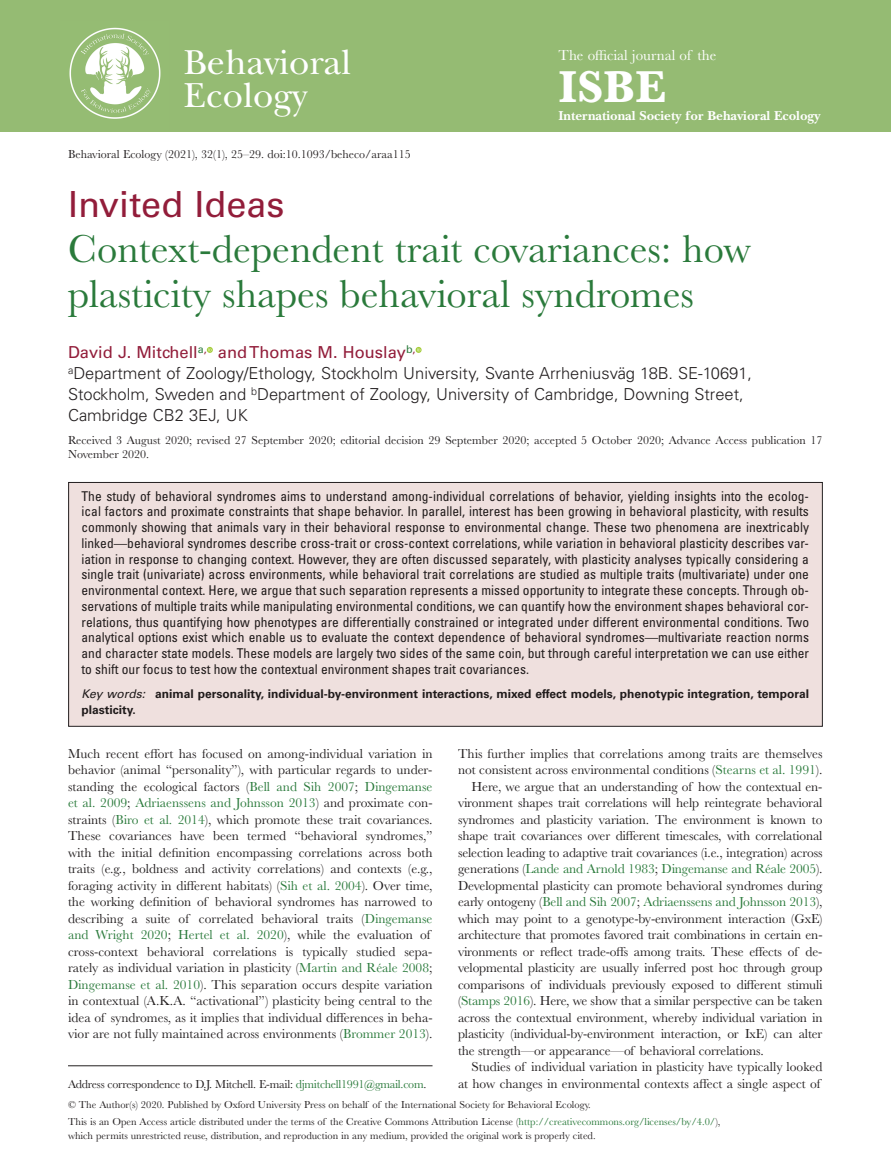
<style>
.page{position:relative;width:891px;height:1175px;background:#fff}
.page>*{position:absolute;margin:0;border:0;box-sizing:border-box;transform-origin:0 0}
.t1{font:700 46.35px "Baskerville MT Std";color:#fff}
.t2{font:40.5px/45px "Baskerville MT Std";color:#2a7a3b}
.t3{font:36.15px/33px "New Baskerville Std";color:#fff}
.t4{font:36px "Univers LT Std";color:#921d3a}
.t5{font:300 16.5px/21px "Univers LT Std";color:#231f20}
.t6{font:15px "Baskerville MT Std";color:#fff}
.t7{font:13.5px/16.5px "Baskerville MT Std";color:#231f20}
.t8{font:condensed 13.5px/15.8px "Univers LT Std";color:#231f20;text-align:justify}
.t9{font:13.5px "Baskerville MT Std";letter-spacing:-.01em;color:#2a7a3b}
.t10{font:700 13.5px "New Baskerville Std";color:#fff}
.t11{font:12px/13.5px "Baskerville MT Std";color:#231f20}
.t12{font:700 12px/16.5px "Univers LT Std";color:#231f20}
.t13{font:12px "Baskerville MT Std";letter-spacing:-.02em;color:#231f20}
.t14{font:10.5px/17px "Baskerville MT Std";color:#231f20}
.s1{font-weight:400;color:#921d3a}
.s2{font-weight:400;font-style:italic}
.s3{color:#2a7a3b}
.s4{color:#231f20}
</style>
<div class="page">
<div style="left:0;top:0;width:891px;height:131px;background:#95bb73"></div>
<img style="left:69px;top:27px;width:92px;height:92px">
<svg style="left:207px;top:347px;width:6px;height:6px"></svg>
<svg style="left:416px;top:347px;width:6px;height:6px"></svg>
<hr style="left:68px;top:1065px;width:365px;height:1px;background:#231f20">
<div style="left:69px;top:482px;width:753px;height:244px;background:#efe0de"></div>
<div style="left:68px;top:482px;width:755px;height:244px;border:1px solid #231f20"></div>
<h3 class="t3" style="left:184px;top:46px;width:169px">Behavioral<br>Ecology</h3>
<p class="t6" style="left:558px;top:46px;width:160px">The official journal of the</p>
<h1 class="t1" style="left:558px;top:61px;width:109px">ISBE</h1>
<p class="t10" style="left:558px;top:107px;width:263px">International Society for Behavioral Ecology</p>
<p class="t11" style="left:68px;top:148px;width:344px">Behavioral Ecology (2021), 32(1), 25–29. doi:10.1093/beheco/araa115</p>
<h3 class="t4" style="left:68px;top:183px;width:218px">Invited Ideas</h3>
<h2 class="t2" style="left:68px;top:226px;width:685px">Context-dependent trait covariances: how plasticity shapes behavioral syndromes</h2>
<p class="t5" style="left:68px;top:342px;width:686px"><span class="s1">David J. Mitchell</span><sup>a</sup><sup>,</sup> <span class="s1">and Thomas M. Houslay</span><sup>b</sup><sup>,<br></sup><sup>a</sup>Department of Zoology/Ethology, Stockholm University, Svante Arrheniusväg 18B. SE-10691, Stockholm, Sweden and <sup>b</sup>Department of Zoology, University of Cambridge, Downing Street, Cambridge CB2 3EJ, UK</p>
<p class="t11" style="left:68px;top:433px;width:756px">Received 3 August 2020; revised 27 September 2020; editorial decision 29 September 2020; accepted 5 October 2020; Advance Access publication 17<br>November 2020.</p>
<p class="t8" style="left:82px;top:487px;width:729px">The study of behavioral syndromes aims to understand among-individual correlations of behavior, yielding insights into the ecolog&shy;ical factors and proximate constraints that shape behavior. In parallel, interest has been growing in behavioral plasticity, with results commonly showing that animals vary in their behavioral response to environmental change. These two phenomena are inextricably linked—behavioral syndromes describe cross-trait or cross-context correlations, while variation in behavioral plasticity describes var&shy;iation in response to changing context. However, they are often discussed separately, with plasticity analyses typically considering a single trait (univariate) across environments, while behavioral trait correlations are studied as multiple traits (multivariate) under one environmental context. Here, we argue that such separation represents a missed opportunity to integrate these concepts. Through ob&shy;servations of multiple traits while manipulating environmental conditions, we can quantify how the environment shapes behavioral cor&shy;relations, thus quantifying how phenotypes are differentially constrained or integrated under different environmental conditions. Two analytical options exist which enable us to evaluate the context dependence of behavioral syndromes—multivariate reaction norms and character state models. These models are largely two sides of the same coin, but through careful interpretation we can use either to shift our focus to test how the contextual environment shapes trait covariances.</p>
<p class="t12" style="left:82px;top:685px;width:729px"><span class="s2">Key words:</span> animal personality, individual-by-environment interactions, mixed effect models, phenotypic integration, temporal plasticity.</p>
<p class="t7" style="left:68px;top:745px;width:366px">Much recent effort has focused on among-individual variation in behavior (animal “personality”), with particular regards to under&shy;standing the ecological factors (<span class="s3">Bell and Sih 2007</span>; <span class="s3">Dingemanse et al. 2009</span>; <span class="s3">Adriaenssens and Johnsson 2013</span>) and proximate con&shy;straints (<span class="s3">Biro et al. 2014</span>), which promote these trait covariances.<br>These covariances have been termed “behavioral syndromes,” with the initial definition encompassing correlations across both traits (e.g., boldness and activity correlations) and contexts (e.g., foraging activity in different habitats) (<span class="s3">Sih et al. 2004</span>). Over time, the working definition of behavioral syndromes has narrowed to describing a suite of correlated behavioral traits (<span class="s3">Dingemanse and Wright 2020</span>; <span class="s3">Hertel et al. 2020</span>), while the evaluation of cross-context behavioral correlations is typically studied sepa&shy;rately as individual variation in plasticity (<span class="s3">Martin and Réale 2008</span>; <span class="s3">Dingemanse et al. 2010</span>). This separation occurs despite variation in contextual (A.K.A. “activational”) plasticity being central to the idea of syndromes, as it implies that individual differences in beha&shy;vior are not fully maintained across environments (<span class="s3">Brommer 2013</span>).</p>
<p class="t7" style="left:458px;top:745px;width:366px">This further implies that correlations among traits are themselves</p>
<p class="t7" style="left:458px;top:761px;width:366px">not consistent across environmental conditions (<span class="s3">Stearns et al. 1991</span>).</p>
<p class="t7" style="left:472px;top:778px;width:353px">Here, we argue that an understanding of how the contextual en-</p>
<p class="t7" style="left:458px;top:794px;width:366px">vironment shapes trait correlations will help reintegrate behavioral</p>
<p class="t7" style="left:458px;top:811px;width:366px">syndromes and plasticity variation. The environment is known to</p>
<p class="t7" style="left:458px;top:827px;width:366px">shape trait covariances over different timescales, with correlational</p>
<p class="t7" style="left:458px;top:844px;width:366px">selection leading to adaptive trait covariances (i.e., integration) across</p>
<p class="t9" style="left:458px;top:861px;width:366px"><span class="s4">generations (</span>Lande and Arnold 1983<span class="s4">;</span> Dingemanse and Réale 2005<span class="s4">).</span></p>
<p class="t7" style="left:458px;top:877px;width:366px">Developmental plasticity can promote behavioral syndromes during</p>
<p class="t9" style="left:458px;top:894px;width:366px"><span class="s4">early ontogeny (</span>Bell and Sih 2007<span class="s4">;</span> Adriaenssens and Johnsson 2013<span class="s4">),</span></p>
<p class="t7" style="left:458px;top:910px;width:366px">which may point to a genotype-by-environment interaction (GxE)</p>
<p class="t7" style="left:458px;top:926px;width:366px">architecture that promotes favored trait combinations in certain en-</p>
<p class="t7" style="left:458px;top:943px;width:366px">vironments or reflect trade-offs among traits. These effects of de-</p>
<p class="t7" style="left:458px;top:959px;width:366px">velopmental plasticity are usually inferred post hoc through group</p>
<p class="t7" style="left:458px;top:976px;width:366px">comparisons of individuals previously exposed to different stimuli</p>
<p class="t7" style="left:458px;top:992px;width:366px">(<span class="s3">Stamps 2016</span>). Here, we show that a similar perspective can be taken</p>
<p class="t7" style="left:458px;top:1009px;width:366px">across the contextual environment, whereby individual variation in</p>
<p class="t7" style="left:458px;top:1025px;width:366px">plasticity (individual-by-environment interaction, or IxE) can alter</p>
<p class="t7" style="left:458px;top:1042px;width:307px">the strength—or appearance—of behavioral correlations.</p>
<p class="t7" style="left:472px;top:1058px;width:353px">Studies of individual variation in plasticity have typically looked</p>
<p class="t13" style="left:68px;top:1076px;width:360px">Address correspondence to D.J. Mitchell. E-mail: <span class="s3">djmitchell1991@gmail.com</span>.</p>
<p class="t7" style="left:458px;top:1075px;width:364px">at how changes in environmental contexts affect a single aspect of</p>
<p class="t14" style="left:68px;top:1096px;width:654px">© The Author(s) 2020. Published by Oxford University Press on behalf of the International Society for Behavioral Ecology.<br>This is an Open Access article distributed under the terms of the Creative Commons Attribution License (<span class="s3">http://creativecommons.org/licenses/by/4.0/</span>),</p>
<p class="t14" style="left:68px;top:1126px;width:529px">which permits unrestricted reuse, distribution, and reproduction in any medium, provided the original work is properly cited.</p>
</div>
